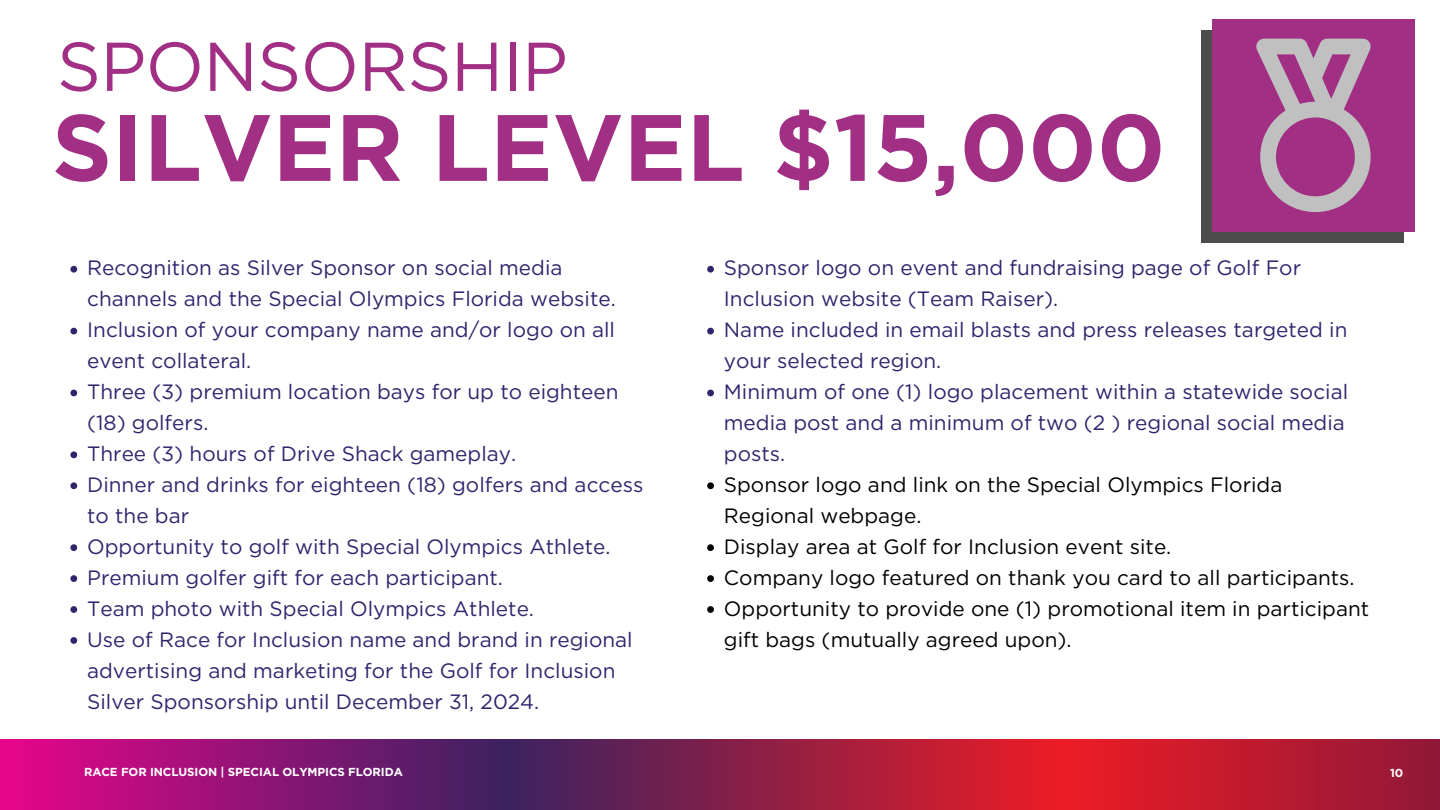
<style>
.page{position:relative;width:1440px;height:810px;background:#fff}
.page>*{position:absolute;margin:0;border:0;box-sizing:border-box;transform-origin:0 0}
.t1{font:700 94.05px "Gotham";color:#a13085}
.t2{font:68.85px "Gotham";letter-spacing:-.01em;color:#a13085}
.t3{font:20.77px/30.9px "Gotham";color:#2e266d}
.t4{font:20.77px/30.9px "Gotham";color:#000}
.t5{font:700 11.62px "Gotham";letter-spacing:-.005em;color:#fff}
</style>
<div class="page">
<svg style="left:70px;top:266px;width:7px;height:7px"></svg>
<svg style="left:70px;top:328px;width:7px;height:6px"></svg>
<svg style="left:70px;top:390px;width:7px;height:6px"></svg>
<svg style="left:70px;top:451px;width:7px;height:7px"></svg>
<svg style="left:70px;top:482px;width:7px;height:7px"></svg>
<svg style="left:70px;top:544px;width:7px;height:7px"></svg>
<svg style="left:70px;top:575px;width:7px;height:7px"></svg>
<svg style="left:70px;top:606px;width:7px;height:7px"></svg>
<svg style="left:70px;top:637px;width:7px;height:7px"></svg>
<svg style="left:707px;top:266px;width:7px;height:7px"></svg>
<svg style="left:707px;top:328px;width:7px;height:6px"></svg>
<svg style="left:707px;top:390px;width:7px;height:6px"></svg>
<svg style="left:707px;top:482px;width:7px;height:7px"></svg>
<svg style="left:707px;top:544px;width:7px;height:7px"></svg>
<svg style="left:707px;top:575px;width:7px;height:7px"></svg>
<svg style="left:707px;top:606px;width:7px;height:7px"></svg>
<svg style="left:0;top:740px;width:1440px;height:70px;background:#9e194f"></svg>
<div style="left:1201px;top:30px;width:202px;height:213px;background:#4c4c4c"></div>
<div style="left:1212px;top:19px;width:202px;height:213px;background:#a13085"></div>
<svg style="left:1256px;top:39px;width:115px;height:173px"></svg>
<p class="t2" style="left:57px;top:25px;width:513px">SPONSORSHIP</p>
<p class="t1" style="left:52px;top:91px;width:1115px">SILVER LEVEL $15,000</p>
<h2 class="t3" style="left:87px;top:252px;width:530px">Recognition as Silver Sponsor on social media channels and the Special Olympics Florida website.</h2>
<h1 class="t3" style="left:87px;top:314px;width:529px">Inclusion of your company name and/or logo on all event collateral.</h1>
<p class="t3" style="left:87px;top:376px;width:533px">Three (3) premium location bays for up to eighteen (18) golfers.</p>
<p class="t3" style="left:87px;top:438px;width:431px">Three (3) hours of Drive Shack gameplay.</p>
<p class="t3" style="left:87px;top:469px;width:558px">Dinner and drinks for eighteen (18) golfers and access to the bar</p>
<p class="t3" style="left:87px;top:531px;width:525px">Opportunity to golf with Special Olympics Athlete.</p>
<p class="t3" style="left:87px;top:562px;width:417px">Premium golfer gift for each participant.</p>
<p class="t3" style="left:87px;top:593px;width:448px">Team photo with Special Olympics Athlete.</p>
<p class="t3" style="left:87px;top:624px;width:547px">Use of Race for Inclusion name and brand in regional advertising and marketing for the Golf for Inclusion<br>Silver Sponsorship until December 31, 2024.</p>
<p class="t3" style="left:724px;top:252px;width:579px">Sponsor logo on event and fundraising page of Golf For<br>Inclusion website (Team Raiser).</p>
<p class="t3" style="left:724px;top:314px;width:625px">Name included in email blasts and press releases targeted in your selected region.</p>
<p class="t3" style="left:724px;top:376px;width:626px">Minimum of one (1) logo placement within a statewide social media post and a minimum of two (2 ) regional social media posts.</p>
<p class="t4" style="left:724px;top:469px;width:560px">Sponsor logo and link on the Special Olympics Florida<br>Regional webpage.</p>
<p class="t4" style="left:724px;top:531px;width:449px">Display area at Golf for Inclusion event site.</p>
<p class="t4" style="left:724px;top:562px;width:632px">Company logo featured on thank you card to all participants.</p>
<p class="t4" style="left:724px;top:593px;width:647px">Opportunity to provide one (1) promotional item in participant gift bags (mutually agreed upon).</p>
<p class="t5" style="left:84px;top:765px;width:320px">RACE FOR INCLUSION | SPECIAL OLYMPICS FLORIDA</p>
<p class="t5" style="left:1390px;top:765px;width:15px">10</p>
</div>
